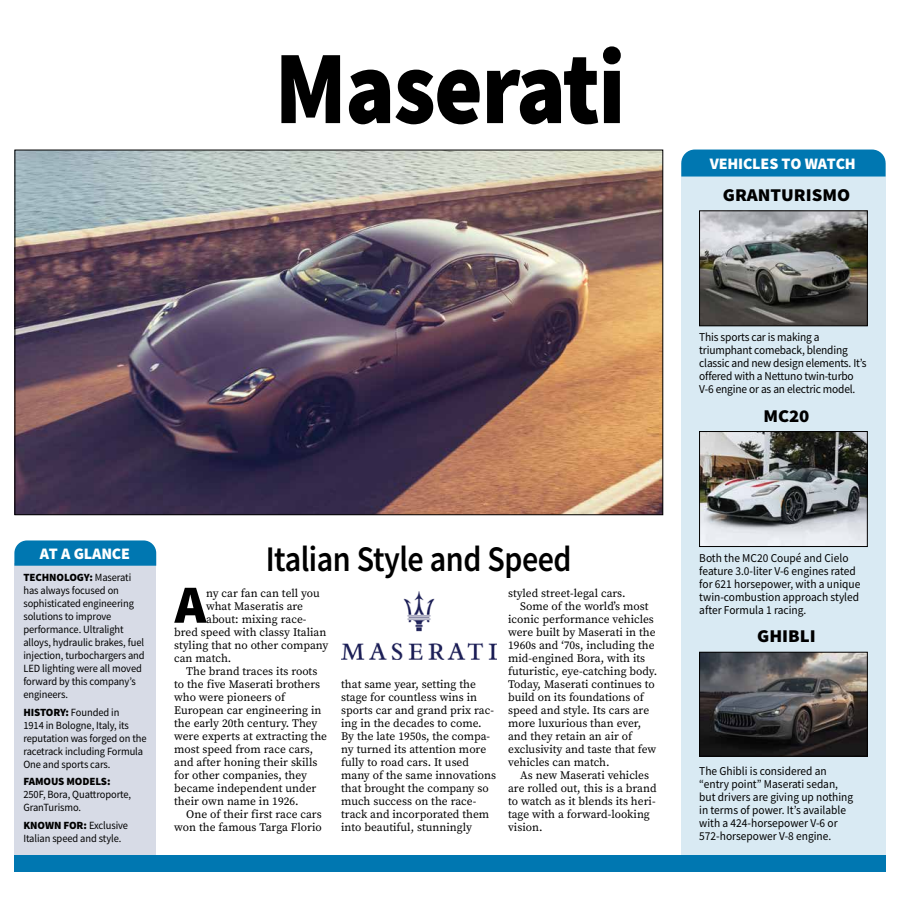
<style>
.page{position:relative;width:900px;height:908px;background:#fff}
.page>*{position:absolute;margin:0;border:0;box-sizing:border-box;transform-origin:0 0}
.t1{font:900 104.4px "Source Sans Pro";letter-spacing:-.015em;color:#000;scale:.89 1}
.t2{font:900 53.7px "Source Sans Pro";color:#000}
.t3{font:600 36px "Source Sans Pro";letter-spacing:-.015em;color:#000;scale:.89 1}
.t4{font:900 18px "Source Sans Pro";color:#000;scale:1.05 1}
.t5{font:900 16px "Source Sans Pro";letter-spacing:-.01em;color:#fff}
.t6{font:12px/13px "Source Sans Pro";color:#000;scale:.95 1}
.t7{font:11.5px/13px "Source Serif Pro";color:#000}
.t8{font:11px/13px "Source Sans Pro";letter-spacing:-.01em;color:#000;scale:.95 1}
.t9{font:900 11px "Source Sans Pro";letter-spacing:-.01em;color:#000}
.s1{font-weight:900}
</style>
<div class="page">
<div style="left:681px;top:163px;width:205px;height:708px;background:#d9eaf3"></div>
<img style="left:16px;top:151px;width:645px;height:362px">
<img style="left:701px;top:212px;width:165px;height:112px">
<div style="left:699px;top:210px;width:169px;height:116px;border:1px solid #000"></div>
<div style="left:14px;top:563px;width:142px;height:308px;background:#d7dbe6"></div>
<div style="left:14px;top:540px;width:142px;height:25px;background:#0077b1"></div>
<div style="left:14px;top:855px;width:872px;height:16px;background:#0077b1"></div>
<img style="left:341px;top:591px;width:155px;height:68px">
<div style="left:681px;top:149px;width:205px;height:27px;background:#0077b1"></div>
<img style="left:701px;top:653px;width:165px;height:101px">
<div style="left:699px;top:651px;width:169px;height:105px;border:1px solid #000"></div>
<img style="left:701px;top:433px;width:165px;height:111px">
<div style="left:699px;top:431px;width:169px;height:115px;border:1px solid #000"></div>
<h1 class="t1" style="left:275px;top:16px;width:395px">Maserati</h1>
<h3 class="t5" style="left:710px;top:152px;width:148px">VEHICLES TO WATCH</h3>
<h3 class="t4" style="left:723px;top:182px;width:123px">GRANTURISMO</h3>
<p class="t6" style="left:699px;top:331px;width:178px">This sports car is making a triumphant comeback, blending classic and new design elements. It’s offered with a Nettuno twin-turbo<br>V-6 engine or as an electric model.</p>
<h3 class="t4" style="left:763px;top:403px;width:45px">MC20</h3>
<h3 class="t5" style="left:40px;top:543px;width:92px">AT A GLANCE</h3>
<p class="t8" style="left:23px;top:570px;width:129px"><span class="s1">TECHNOLOGY:</span> Maserati has always focused on sophisticated engineering solutions to improve performance. Ultralight alloys, hydraulic brakes, fuel injection, turbochargers and<br>LED lighting were all moved forward by this company’s engineers.</p>
<p class="t8" style="left:23px;top:705px;width:131px"><span class="s1">HISTORY:</span> Founded in<br>1914 in Bologne, Italy, its reputation was forged on the racetrack including Formula<br>One and sports cars.</p>
<p class="t9" style="left:23px;top:773px;width:89px">FAMOUS MODELS:</p>
<p class="t8" style="left:23px;top:787px;width:115px">250F, Bora, Quattroporte,<br>GranTurismo.</p>
<p class="t8" style="left:23px;top:818px;width:112px"><span class="s1">KNOWN FOR:</span> Exclusive<br>Italian speed and style.</p>
<h3 class="t3" style="left:266px;top:534px;width:345px">Italian Style and Speed</h3>
<h2 class="t2" style="left:175px;top:567px;width:33px">A</h2>
<p class="t7" style="left:206px;top:586px;width:115px">ny car fan can tell you</p>
<p class="t7" style="left:206px;top:599px;width:98px">what Maseratis are</p>
<p class="t7" style="left:206px;top:612px;width:102px">about: mixing race-</p>
<p class="t7" style="left:174px;top:625px;width:154px">bred speed with classy Italian</p>
<p class="t7" style="left:174px;top:638px;width:156px">styling that no other company</p>
<p class="t7" style="left:174px;top:651px;width:59px">can match.</p>
<p class="t7" style="left:186px;top:664px;width:133px">The brand traces its roots</p>
<p class="t7" style="left:174px;top:677px;width:147px">to the five Maserati brothers</p>
<p class="t7" style="left:174px;top:690px;width:112px">who were pioneers of</p>
<p class="t7" style="left:174px;top:703px;width:149px">European car engineering in</p>
<p class="t7" style="left:174px;top:716px;width:145px">the early 20th century. They</p>
<p class="t7" style="left:174px;top:729px;width:154px">were experts at extracting the</p>
<p class="t7" style="left:174px;top:742px;width:140px">most speed from race cars,</p>
<p class="t7" style="left:174px;top:755px;width:145px">and after honing their skills</p>
<p class="t7" style="left:174px;top:768px;width:134px">for other companies, they</p>
<p class="t7" style="left:174px;top:781px;width:144px">became independent under</p>
<p class="t7" style="left:174px;top:794px;width:126px">their own name in 1926.</p>
<p class="t7" style="left:186px;top:807px;width:137px">One of their first race cars</p>
<p class="t7" style="left:174px;top:820px;width:149px">won the famous Targa Florio</p>
<p class="t7" style="left:341px;top:677px;width:156px">that same year, setting the stage for countless wins in sports car and grand prix rac&shy;ing in the decades to come.<br>By the late 1950s, the compa&shy;ny turned its attention more fully to road cars. It used many of the same innovations that brought the company so much success on the race&shy;track and incorporated them into beautiful, stunningly</p>
<p class="t7" style="left:508px;top:586px;width:119px">styled street-legal cars.</p>
<p class="t7" style="left:520px;top:599px;width:130px">Some of the world’s most</p>
<p class="t7" style="left:508px;top:612px;width:147px">iconic performance vehicles</p>
<p class="t7" style="left:508px;top:625px;width:149px">were built by Maserati in the</p>
<p class="t7" style="left:508px;top:638px;width:148px">1960s and ‘70s, including the</p>
<p class="t7" style="left:508px;top:651px;width:139px">mid-engined Bora, with its</p>
<p class="t7" style="left:508px;top:664px;width:151px">futuristic, eye-catching body.</p>
<p class="t7" style="left:508px;top:677px;width:148px">Today, Maserati continues to</p>
<p class="t7" style="left:508px;top:690px;width:137px">build on its foundations of</p>
<p class="t7" style="left:508px;top:703px;width:143px">speed and style. Its cars are</p>
<p class="t7" style="left:508px;top:716px;width:134px">more luxurious than ever,</p>
<p class="t7" style="left:508px;top:729px;width:126px">and they retain an air of</p>
<p class="t7" style="left:508px;top:742px;width:150px">exclusivity and taste that few</p>
<p class="t7" style="left:508px;top:755px;width:103px">vehicles can match.</p>
<p class="t7" style="left:520px;top:768px;width:131px">As new Maserati vehicles</p>
<p class="t7" style="left:508px;top:781px;width:150px">are rolled out, this is a brand</p>
<p class="t7" style="left:508px;top:794px;width:149px">to watch as it blends its heri-</p>
<p class="t7" style="left:508px;top:807px;width:143px">tage with a forward-looking</p>
<p class="t7" style="left:508px;top:820px;width:36px">vision.</p>
<p class="t6" style="left:699px;top:551px;width:171px">Both the MC20 Coupé and Cielo feature 3.0-liter V-6 engines rated for 621 horsepower, with a unique twin-combustion approach styled after Formula 1 racing.</p>
<h3 class="t4" style="left:757px;top:623px;width:57px">GHIBLI</h3>
<p class="t6" style="left:699px;top:764px;width:164px">The Ghibli is considered an “entry point” Maserati sedan, but drivers are giving up nothing in terms of power. It’s available with a 424-horsepower V-6 or<br>572-horsepower V-8 engine.</p>
</div>
